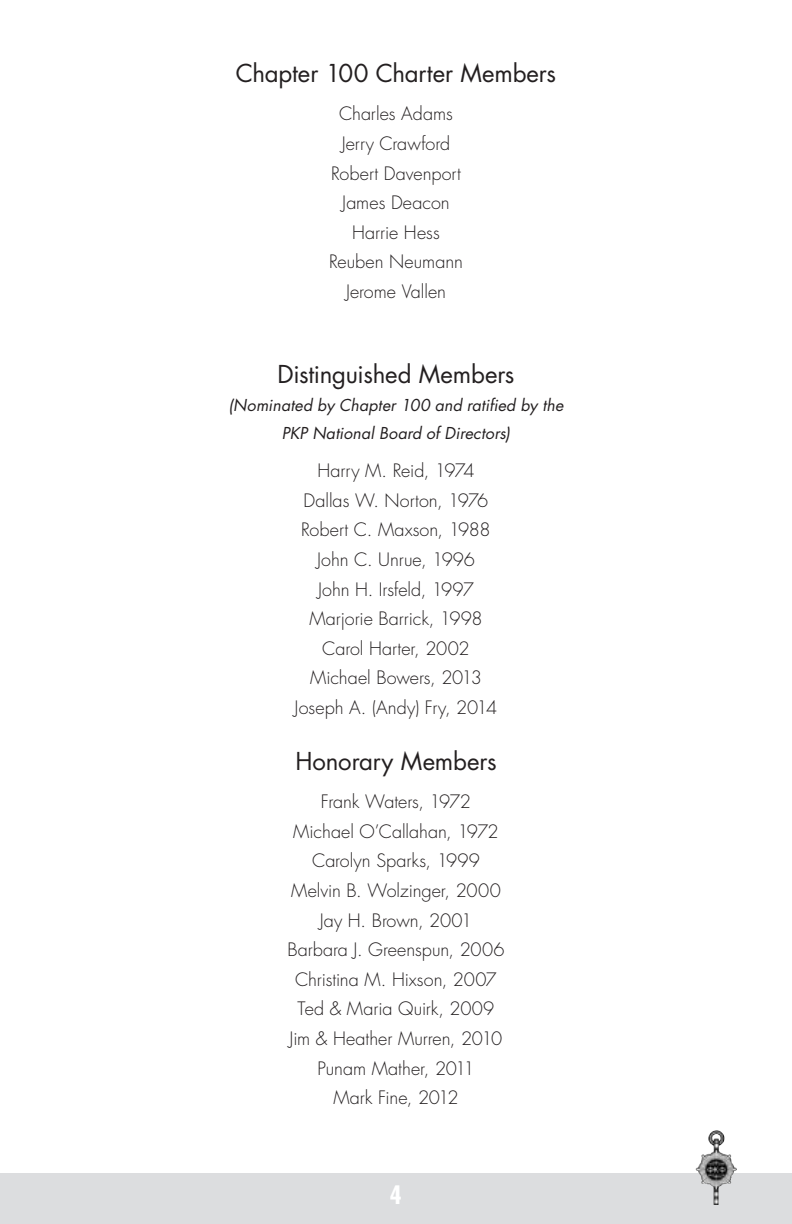
<style>
.page{position:relative;width:792px;height:1224px;background:#fff}
.page>*{position:absolute;margin:0;border:0;box-sizing:border-box;transform-origin:0 0}
.t1{font:700 condensed 24.8px "Futura";color:#fff}
.t2{font:24px "Futura";letter-spacing:-.005em;color:#231f20}
.t3{font:300 18px/29.6px "Futura";color:#231f20;text-align:center}
.t4{font:italic 16px/27.6px "Futura";letter-spacing:.01em;color:#231f20;text-align:center}
</style>
<div class="page">
<div style="left:0;top:1173px;width:792px;height:51px;background:#dcdddf"></div>
<img style="left:696px;top:1130px;width:41px;height:75px">
<h2 class="t2" style="left:236px;top:56px;width:322px">Chapter 100 Charter Members</h2>
<p class="t3" style="left:329px;top:99px;width:135px">Charles Adams<br>Jerry Crawford<br>Robert Davenport<br>James Deacon<br>Harrie Hess<br>Reuben Neumann<br>Jerome Vallen</p>
<h2 class="t2" style="left:277px;top:358px;width:239px">Distinguished Members</h2>
<p class="t4" style="left:229px;top:391px;width:336px">(Nominated by Chapter 100 and ratified by the<br>PKP National Board of Directors)</p>
<p class="t3" style="left:295px;top:456px;width:204px">Harry M. Reid, 1974<br>Dallas W. Norton, 1976<br>Robert C. Maxson, 1988<br>John C. Unrue, 1996<br>John H. Irsfeld, 1997<br>Marjorie Barrick, 1998<br>Carol Harter, 2002<br>Michael Bowers, 2013<br>Joseph A. (Andy) Fry, 2014</p>
<h2 class="t2" style="left:295px;top:744px;width:203px">Honorary Members</h2>
<p class="t3" style="left:287px;top:787px;width:219px">Frank Waters, 1972<br>Michael O’Callahan, 1972<br>Carolyn Sparks, 1999<br>Melvin B. Wolzinger, 2000<br>Jay H. Brown, 2001<br>Barbara J. Greenspun, 2006<br>Christina M. Hixson, 2007<br>Ted &amp; Maria Quirk, 2009<br>Jim &amp; Heather Murren, 2010<br>Punam Mather, 2011<br>Mark Fine, 2012</p>
<h1 class="t1" style="left:390px;top:1179px;width:14px">4</h1>
</div>
